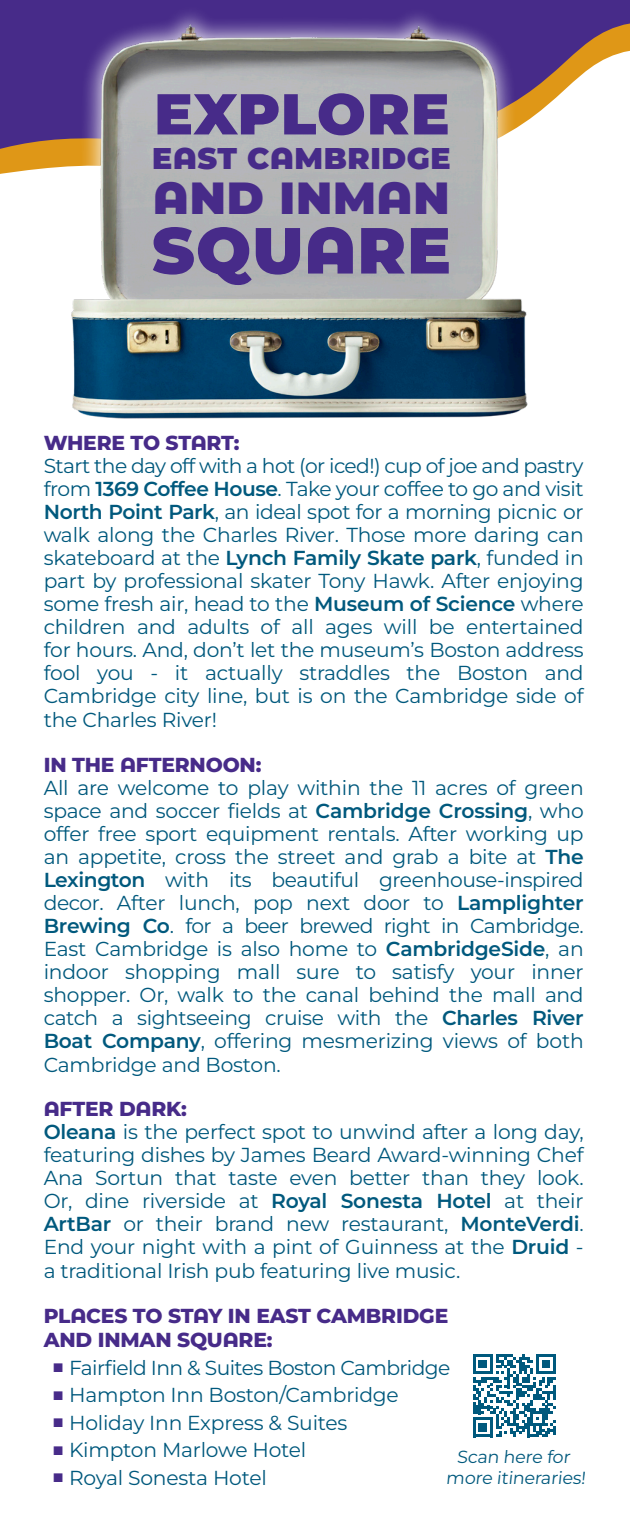
<style>
.page{position:relative;width:630px;height:1530px;background:#fff}
.page>*{position:absolute;margin:0;border:0;box-sizing:border-box;transform-origin:0 0}
.t1{font:900 65px "Montserrat";letter-spacing:.02em;color:#472b89}
.t2{font:900 57.5px "Montserrat";letter-spacing:.015em;color:#472b89}
.t3{font:900 45px "Montserrat";letter-spacing:.02em;color:#472b89}
.t4{font:900 30px "Montserrat";letter-spacing:.02em;color:#472b89}
.t5{font:20.25px/23px "Montserrat";letter-spacing:-.01em;color:#00597d;text-align:justify}
.t6{font:800 20.25px/24.2px "Montserrat";letter-spacing:-.01em;color:#472b89}
.t7{font:20.25px "Montserrat";letter-spacing:-.03em;color:#00597d}
.t8{font:17.5px/21px "Montserrat";color:#00597d;text-align:center}
.s1{font-weight:600}
.s2{color:#472b89}
</style>
<div class="page">
<svg style="left:0;top:157px;width:45px;height:17px"></svg>
<svg style="left:0;top:0;width:630px;height:157px;fill:#472b89"></svg>
<img style="left:45px;top:0;width:505px;height:419px">
<svg style="left:473px;top:1354px;width:83px;height:83px"></svg>
<p class="t2" style="left:154px;top:71px;width:297px">EXPLORE</p>
<p class="t4" style="left:152px;top:135px;width:300px">EAST CAMBRIDGE</p>
<p class="t3" style="left:153px;top:164px;width:298px">AND INMAN</p>
<p class="t1" style="left:152px;top:202px;width:300px">SQUARE</p>
<p class="t6" style="left:44px;top:429px;width:197px">WHERE TO START:</p>
<p class="t5" style="left:44px;top:453px;width:542px">Start the day off with a hot (or iced!) cup of joe and pastry from <span class="s1">1369 Coffee House</span>. Take your coffee to go and visit <span class="s1">North Point Park</span>, an ideal spot for a morning picnic or walk along the Charles River. Those more daring can skateboard at the <span class="s1">Lynch Family Skate park</span>, funded in part by professional skater Tony Hawk. After enjoying some fresh air, head to the <span class="s1">Museum of Science</span> where children and adults of all ages will be entertained for hours. And, don’t let the museum’s Boston address fool you - it actually straddles the Boston and Cambridge city line, but is on the Cambridge side of the Charles River!</p>
<p class="t6" style="left:44px;top:751px;width:219px">IN THE AFTERNOON:</p>
<p class="t5" style="left:44px;top:775px;width:542px">All are welcome to play within the 11 acres of green space and soccer fields at <span class="s1">Cambridge Crossing</span>, who offer free sport equipment rentals. After working up an appetite, cross the street and grab a bite at <span class="s1">The Lexington</span> with its beautiful greenhouse-inspired decor. After lunch, pop next door to <span class="s1">Lamplighter Brewing Co</span>. for a beer brewed right in Cambridge.<br>East Cambridge is also home to <span class="s1">CambridgeSide</span>, an indoor shopping mall sure to satisfy your inner shopper. Or, walk to the canal behind the mall and catch a sightseeing cruise with the <span class="s1">Charles River Boat Company</span>, offering mesmerizing views of both Cambridge and Boston.</p>
<p class="t6" style="left:44px;top:1096px;width:145px">AFTER DARK:</p>
<p class="t5" style="left:44px;top:1120px;width:542px"><span class="s1">Oleana</span> is the perfect spot to unwind after a long day, featuring dishes by James Beard Award-winning Chef Ana Sortun that taste even better than they look.<br>Or, dine riverside at <span class="s1">Royal Sonesta Hotel</span> at their <span class="s1">ArtBar</span> or their brand new restaurant, <span class="s1">MonteVerdi</span>.<br>End your night with a pint of Guinness at the <span class="s1">Druid</span> - a traditional Irish pub featuring live music.</p>
<p class="t6" style="left:44px;top:1302px;width:406px">PLACES TO STAY IN EAST CAMBRIDGE<br>AND INMAN SQUARE:</p>
<p class="t7" style="left:53px;top:1353px;width:399px"><span class="s2">■</span> Fairfield Inn &amp; Suites Boston Cambridge</p>
<p class="t5" style="left:53px;top:1383px;width:347px"><span class="s2">■</span> Hampton Inn Boston/Cambridge</p>
<p class="t5" style="left:53px;top:1410px;width:296px"><span class="s2">■</span> Holiday Inn Express &amp; Suites</p>
<p class="t5" style="left:53px;top:1438px;width:255px"><span class="s2">■</span> Kimpton Marlowe Hotel</p>
<p class="t5" style="left:53px;top:1465px;width:215px"><span class="s2">■</span> Royal Sonesta Hotel</p>
<p class="t8" style="left:446px;top:1445px;width:143px">Scan here for more itineraries!</p>
</div>
